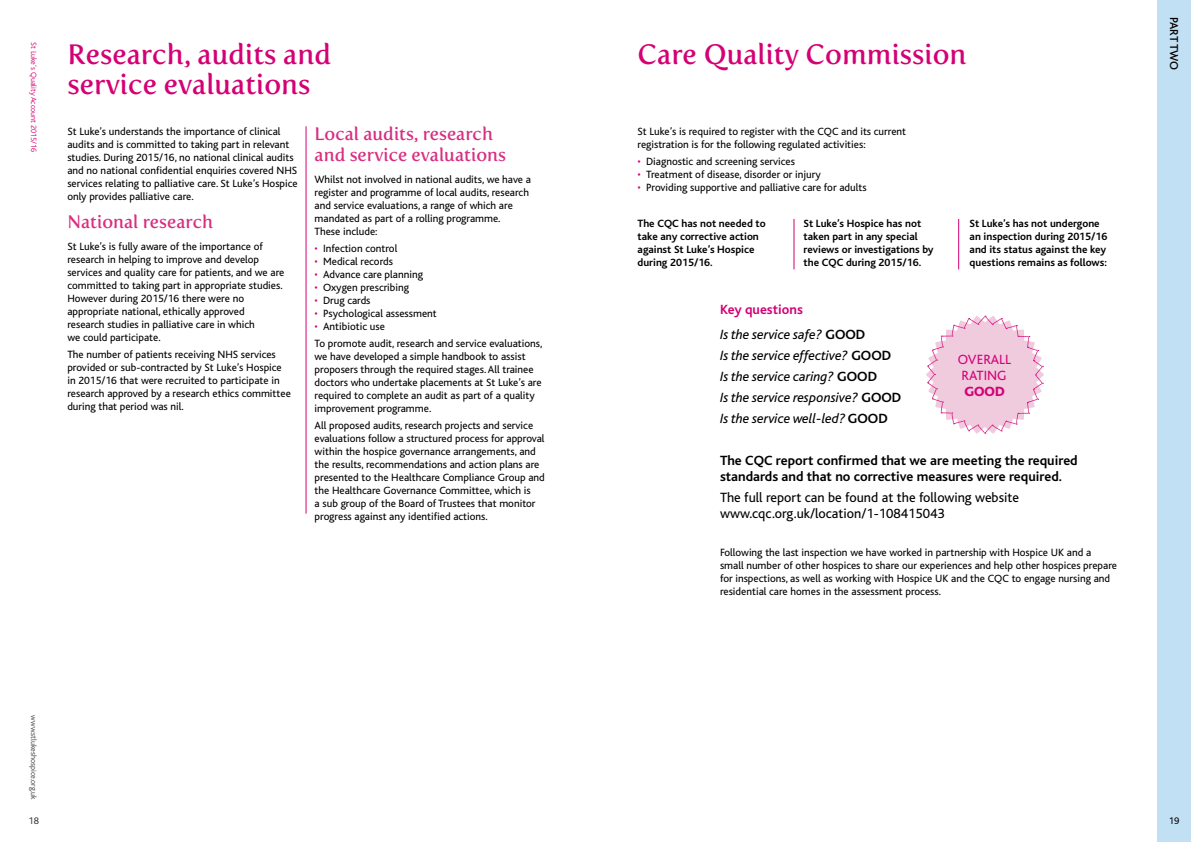
<style>
.page{position:relative;width:1191px;height:842px;background:#fff}
.page>*{position:absolute;margin:0;border:0;box-sizing:border-box;transform-origin:0 0}
.t1{font:28px/30px "Fertigo Pro";color:#d40075}
.t2{font:18px/21px "Fertigo Pro";color:#d82e81}
.t3{font:italic 14px/21px "Bliss";color:#000}
.t4{font:700 14px/16px "Bliss";color:#000}
.t5{font:14px/16px "Bliss";color:#000}
.t6{font:14px/16px "Bliss";color:#d40075}
.t7{font:800 14px "Bliss";color:#d40075}
.t8{font:500 12px "Bliss";letter-spacing:-.025em;color:#000}
.t9{font:11px/13px "Bliss";color:#000}
.t10{font:700 11px/13px "Bliss";color:#000}
.t11{font:10px "Bliss";color:#000}
.t12{font:10px "Bliss";color:#3c3c3b}
.t13{font:300 8px "Bliss";color:#d40075}
.t14{font:300 8px "Bliss";color:#3c3c3b}
.s1{color:#d40075}
.s2{font-weight:700;font-style:normal;color:#d40075}
.s3{font-weight:700;font-style:normal}
</style>
<div class="page">
<div style="left:1157px;top:0;width:34px;height:842px;background:#c2e0f3"></div>
<hr style="left:306px;top:126px;width:1px;height:388px;background:#d40075">
<hr style="left:794px;top:219px;width:1px;height:50px;background:#d40075">
<hr style="left:958px;top:219px;width:1px;height:50px;background:#d40075">
<svg style="left:926px;top:315px;width:118px;height:119px"></svg>
<p class="t13" style="left:38px;top:42px;width:112px;rotate:90deg">St Luke’s Quality Account 2015/16</p>
<h1 class="t1" style="left:67px;top:39px;width:265px">Research, audits and service evaluations</h1>
<h2 class="t2" style="left:314px;top:123px;width:193px">Local audits, research and service evaluations</h2>
<p class="t9" style="left:314px;top:173px;width:218px">Whilst not involved in national audits, we have a register and programme of local audits, research and service evaluations, a range of which are mandated as part of a rolling programme.<br>These include:</p>
<p class="t9" style="left:314px;top:242px;width:84px"><span class="s1">•</span> Infection control</p>
<p class="t9" style="left:314px;top:255px;width:80px"><span class="s1">•</span> Medical records</p>
<p class="t9" style="left:314px;top:268px;width:110px"><span class="s1">•</span> Advance care planning</p>
<p class="t9" style="left:314px;top:281px;width:96px"><span class="s1">•</span> Oxygen prescribing</p>
<p class="t9" style="left:314px;top:294px;width:57px"><span class="s1">•</span> Drug cards</p>
<p class="t9" style="left:314px;top:307px;width:124px"><span class="s1">•</span> Psychological assessment</p>
<p class="t9" style="left:314px;top:318px;width:229px;line-height:17.2px"><span class="s1">•</span> Antibiotic use<br>To promote audit, research and service evaluations,</p>
<p class="t9" style="left:314px;top:350px;width:228px">we have developed a simple handbook to assist proposers through the required stages. All trainee doctors who undertake placements at St Luke’s are required to complete an audit as part of a quality improvement programme.</p>
<p class="t9" style="left:314px;top:419px;width:232px">All proposed audits, research projects and service evaluations follow a structured process for approval within the hospice governance arrangements, and the results, recommendations and action plans are presented to the Healthcare Compliance Group and the Healthcare Governance Committee, which is<br>a sub group of the Board of Trustees that monitor progress against any identified actions.</p>
<p class="t9" style="left:67px;top:125px;width:232px">St Luke’s understands the importance of clinical audits and is committed to taking part in relevant studies. During 2015/16, no national clinical audits and no national confidential enquiries covered NHS services relating to palliative care. St Luke’s Hospice only provides palliative care.</p>
<h2 class="t2" style="left:67px;top:211px;width:147px">National research</h2>
<p class="t9" style="left:67px;top:240px;width:219px">St Luke’s is fully aware of the importance of research in helping to improve and develop services and quality care for patients, and we are committed to taking part in appropriate studies.<br>However during 2015/16 there were no appropriate national, ethically approved research studies in palliative care in which<br>we could participate.</p>
<p class="t9" style="left:67px;top:348px;width:225px">The number of patients receiving NHS services provided or sub-contracted by St Luke’s Hospice in 2015/16 that were recruited to participate in research approved by a research ethics committee during that period was nil.</p>
<p class="t14" style="left:38px;top:715px;width:86px;rotate:90deg">www.stlukeshospice.org.uk</p>
<p class="t12" style="left:28px;top:816px;width:12px">18</p>
<h1 class="t1" style="left:637px;top:39px;width:330px">Care Quality Commission</h1>
<p class="t9" style="left:637px;top:125px;width:270px">St Luke’s is required to register with the CQC and its current registration is for the following regulated activities:</p>
<p class="t9" style="left:637px;top:155px;width:159px"><span class="s1">•</span> Diagnostic and screening services</p>
<p class="t9" style="left:637px;top:168px;width:185px"><span class="s1">•</span> Treatment of disease, disorder or injury</p>
<p class="t9" style="left:637px;top:181px;width:230px"><span class="s1">•</span> Providing supportive and palliative care for adults</p>
<p class="t10" style="left:637px;top:217px;width:130px">The CQC has not needed to take any corrective action against St Luke’s Hospice during 2015/16.</p>
<p class="t10" style="left:803px;top:217px;width:132px">St Luke’s Hospice has not taken part in any special reviews or investigations by the CQC during 2015/16.</p>
<p class="t10" style="left:969px;top:217px;width:139px">St Luke’s has not undergone an inspection during 2015/16 and its status against the key questions remains as follows:</p>
<p class="t3" style="left:720px;top:297px;width:147px;line-height:25.2px"><span class="s2">Key questions<br></span>Is the service safe? <span class="s3">GOOD</span></p>
<p class="t3" style="left:720px;top:345px;width:183px">Is the service effective? <span class="s3">GOOD<br></span>Is the service caring? <span class="s3">GOOD<br></span>Is the service responsive? <span class="s3">GOOD<br></span>Is the service well-led? <span class="s3">GOOD</span></p>
<p class="t6" style="left:958px;top:352px;width:55px">OVERALL<br>RATING</p>
<p class="t7" style="left:964px;top:384px;width:42px">GOOD</p>
<p class="t4" style="left:720px;top:453px;width:359px">The CQC report confirmed that we are meeting the required standards and that no corrective measures were required.</p>
<p class="t5" style="left:720px;top:489px;width:301px">The full report can be found at the following website www.cqc.org.uk/location/1-108415043</p>
<p class="t9" style="left:720px;top:546px;width:398px">Following the last inspection we have worked in partnership with Hospice UK and a small number of other hospices to share our experiences and help other hospices prepare for inspections, as well as working with Hospice UK and the CQC to engage nursing and residential care homes in the assessment process.</p>
<p class="t8" style="left:1180px;top:17px;width:55px;rotate:90deg">PART TWO</p>
<p class="t11" style="left:1168px;top:816px;width:12px">19</p>
</div>
